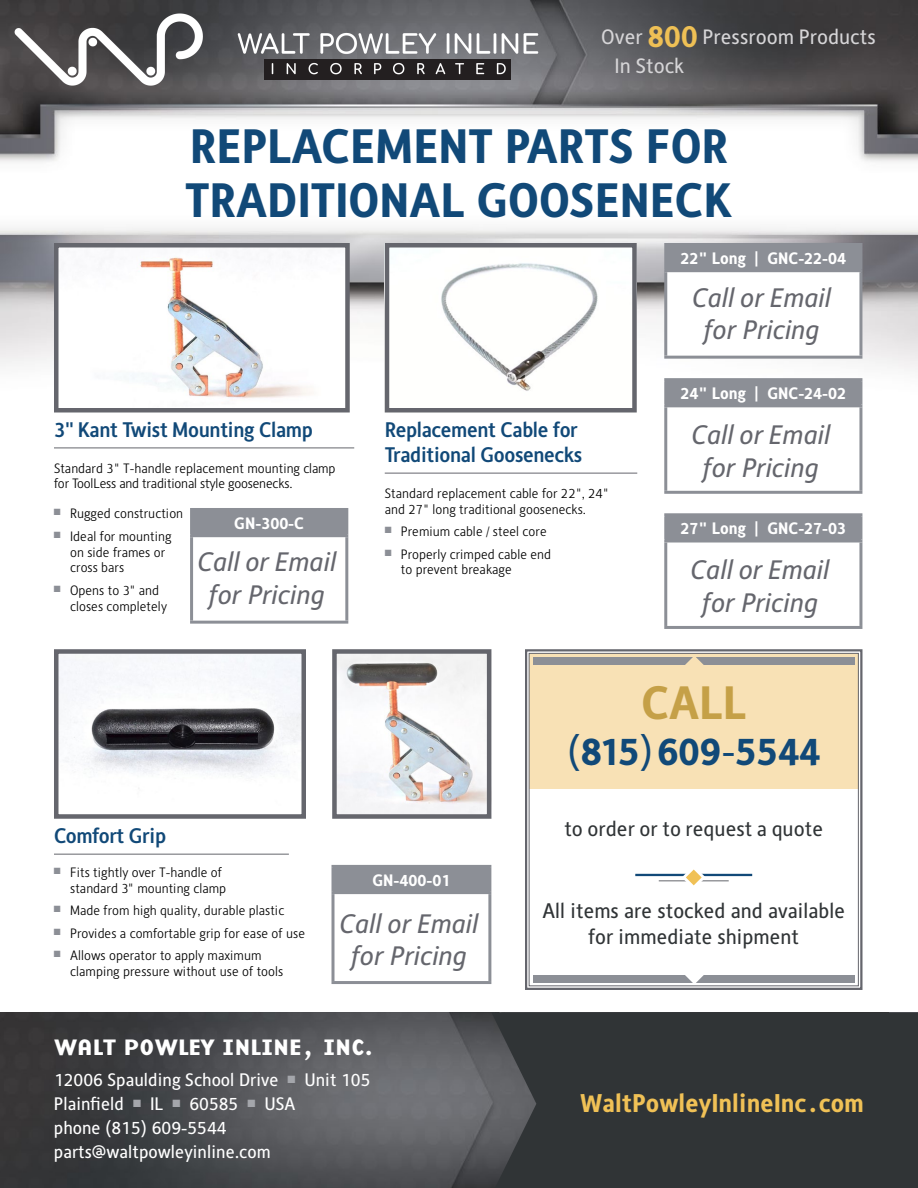
<style>
.page{position:relative;width:918px;height:1188px;background:#fff}
.page>*{position:absolute;margin:0;border:0;box-sizing:border-box;transform-origin:0 0}
.t1{font:700 48px/54px "Alber";color:#114978}
.t2{font:700 46.5px "Alber";color:#c5a047}
.t3{font:700 39px "Alber";color:#114978}
.t4{font:italic 27px/32.5px "Alber New";color:#65666d;text-align:center}
.t5{font:700 25.5px "Alber";color:#f0c156}
.t6{font:700 23.25px "Base Nine";color:#fff}
.t7{font:500 21px/25.2px "Alber";letter-spacing:-.02em;color:#114978}
.t8{font:21px/25.2px "Alber";color:#303436;text-align:center}
.t9{font:21px/29.4px "Alber New";color:#d6d5d7}
.t10{font:21px "Alber New";color:#303436}
.t11{font:18px/24px "Alber";color:#fff}
.t12{font:700 16.5px "Alber";color:#fff}
.t13{font:300 13.5px/15.8px "Alber";color:#000}
.s1{font-weight:700;font-size:30px;color:#efc055}
.s2{font-weight:400}
</style>
<div class="page">
<img style="left:0;top:1012px;width:491px;height:176px">
<div style="left:491px;top:1012px;width:427px;height:176px;background:#303436"></div>
<img style="left:0;top:0;width:918px;height:415px">
<hr style="left:54px;top:448px;width:300px;height:1px;background:#65666d">
<img style="left:59px;top:248px;width:286px;height:159px">
<div style="left:54px;top:243px;width:296px;height:169px;border:4px solid #65666d"></div>
<div style="left:192px;top:509px;width:155px;height:27px;background:#8c8f96"></div>
<hr style="left:190px;top:508px;width:158px;height:3px;background:#8c8f96">
<hr style="left:190px;top:511px;width:3px;height:23px;background:#8c8f96">
<hr style="left:345px;top:511px;width:3px;height:23px;background:#8c8f96">
<hr style="left:190px;top:534px;width:158px;height:3px;background:#8c8f96">
<hr style="left:190px;top:537px;width:3px;height:84px;background:#8c8f96">
<hr style="left:345px;top:537px;width:3px;height:84px;background:#8c8f96">
<hr style="left:190px;top:621px;width:158px;height:3px;background:#8c8f96">
<hr style="left:385px;top:473px;width:252px;height:1px;background:#65666d">
<img style="left:390px;top:248px;width:242px;height:159px">
<div style="left:385px;top:243px;width:252px;height:169px;border:4px solid #65666d"></div>
<div style="left:666px;top:244px;width:195px;height:27px;background:#8c8f96"></div>
<div style="left:666px;top:271px;width:195px;height:86px;background:#fff"></div>
<hr style="left:664px;top:243px;width:198px;height:3px;background:#8c8f96">
<hr style="left:664px;top:246px;width:3px;height:23px;background:#8c8f96">
<hr style="left:859px;top:246px;width:3px;height:23px;background:#8c8f96">
<hr style="left:664px;top:269px;width:198px;height:3px;background:#8c8f96">
<hr style="left:664px;top:272px;width:3px;height:84px;background:#8c8f96">
<hr style="left:859px;top:272px;width:3px;height:84px;background:#8c8f96">
<hr style="left:664px;top:356px;width:198px;height:3px;background:#8c8f96">
<div style="left:666px;top:380px;width:195px;height:26px;background:#8c8f96"></div>
<hr style="left:664px;top:378px;width:198px;height:3px;background:#8c8f96">
<hr style="left:664px;top:381px;width:3px;height:23px;background:#8c8f96">
<hr style="left:859px;top:381px;width:3px;height:23px;background:#8c8f96">
<hr style="left:664px;top:404px;width:198px;height:3px;background:#8c8f96">
<hr style="left:664px;top:407px;width:3px;height:84px;background:#8c8f96">
<hr style="left:859px;top:407px;width:3px;height:84px;background:#8c8f96">
<hr style="left:664px;top:491px;width:198px;height:3px;background:#8c8f96">
<div style="left:666px;top:515px;width:195px;height:26px;background:#8c8f96"></div>
<hr style="left:664px;top:513px;width:198px;height:3px;background:#8c8f96">
<hr style="left:664px;top:516px;width:3px;height:24px;background:#8c8f96">
<hr style="left:859px;top:516px;width:3px;height:24px;background:#8c8f96">
<hr style="left:664px;top:540px;width:198px;height:3px;background:#8c8f96">
<hr style="left:664px;top:543px;width:3px;height:83px;background:#8c8f96">
<hr style="left:859px;top:543px;width:3px;height:83px;background:#8c8f96">
<hr style="left:664px;top:626px;width:198px;height:3px;background:#8c8f96">
<svg style="left:525px;top:649px;width:338px;height:341px"></svg>
<div style="left:529px;top:653px;width:330px;height:333px;border:1px solid #65666d"></div>
<div style="left:534px;top:975px;width:321px;height:8px;background:#8c8f96"></div>
<svg style="left:685px;top:965px;width:19px;height:19px"></svg>
<div style="left:534px;top:657px;width:321px;height:8px;background:#8c8f96"></div>
<svg style="left:685px;top:656px;width:19px;height:19px"></svg>
<hr style="left:54px;top:854px;width:235px;height:1px;background:#65666d">
<img style="left:59px;top:654px;width:242px;height:135px">
<div style="left:54px;top:649px;width:252px;height:170px;border:4px solid #65666d"></div>
<img style="left:337px;top:654px;width:149px;height:160px">
<div style="left:332px;top:649px;width:159px;height:170px;border:4px solid #65666d"></div>
<div style="left:333px;top:866px;width:157px;height:27px;background:#8c8f96"></div>
<hr style="left:332px;top:865px;width:159px;height:3px;background:#8c8f96">
<hr style="left:332px;top:868px;width:2px;height:23px;background:#8c8f96">
<hr style="left:488px;top:868px;width:3px;height:23px;background:#8c8f96">
<hr style="left:332px;top:891px;width:159px;height:3px;background:#8c8f96">
<hr style="left:332px;top:894px;width:2px;height:87px;background:#8c8f96">
<hr style="left:488px;top:894px;width:3px;height:87px;background:#8c8f96">
<hr style="left:332px;top:981px;width:159px;height:3px;background:#8c8f96">
<img style="left:0;top:5px;width:561px;height:90px">
<h3 class="t9" style="left:615px;top:21px;width:263px;text-indent:-13px">Over <span class="s1">800</span> Pressroom Products<br>In Stock</h3>
<h1 class="t1" style="left:185px;top:118px;width:549px">REPLACEMENT PARTS FOR<br>TRADITIONAL GOOSENECK</h1>
<p class="t12" style="left:680px;top:248px;width:167px">22" Long | GNC-22-04</p>
<h3 class="t4" style="left:692px;top:280px;width:140px">Call or Email for Pricing</h3>
<h3 class="t7" style="left:54px;top:416px;width:260px">3" Kant Twist Mounting Clamp</h3>
<p class="t13" style="left:54px;top:460px;width:283px">Standard 3" T-handle replacement mounting clamp for ToolLess and traditional style goosenecks.</p>
<p class="t13" style="left:54px;top:506px;width:131px"><sup>■</sup> Rugged construction</p>
<p class="t13" style="left:70px;top:528px;width:103px;text-indent:-16px"><sup>■</sup> Ideal for mounting on side frames or cross bars</p>
<p class="t13" style="left:70px;top:582px;width:98px;text-indent:-16px"><sup>■</sup> Opens to 3" and closes completely</p>
<p class="t12" style="left:234px;top:512px;width:71px">GN-300-C</p>
<h3 class="t4" style="left:197px;top:544px;width:140px">Call or Email for Pricing</h3>
<h3 class="t7" style="left:385px;top:416px;width:199px">Replacement Cable for<br>Traditional Goosenecks</h3>
<p class="t13" style="left:385px;top:485px;width:226px">Standard replacement cable for 22", 24" and 27" long traditional goosenecks.</p>
<p class="t13" style="left:385px;top:523px;width:164px"><sup>■</sup> Premium cable / steel core</p>
<p class="t13" style="left:401px;top:546px;width:152px;text-indent:-16px"><sup>■</sup> Properly crimped cable end to prevent breakage</p>
<p class="t12" style="left:680px;top:383px;width:167px">24" Long | GNC-24-02</p>
<h3 class="t4" style="left:691px;top:417px;width:140px">Call or Email for Pricing</h3>
<p class="t12" style="left:680px;top:518px;width:167px">27" Long | GNC-27-03</p>
<h3 class="t4" style="left:691px;top:552px;width:140px">Call or Email for Pricing</h3>
<h2 class="t2" style="left:641px;top:672px;width:106px">CALL</h2>
<h3 class="t3" style="left:567px;top:726px;width:255px"><span class="s2">(</span>815<span class="s2">)</span>609<span class="s2">-</span>5544</h3>
<h3 class="t7" style="left:54px;top:823px;width:114px">Comfort Grip</h3>
<p class="t13" style="left:70px;top:864px;width:158px;text-indent:-16px"><sup>■</sup> Fits tightly over T-handle of standard 3" mounting clamp</p>
<p class="t13" style="left:54px;top:902px;width:232px"><sup>■</sup> Made from high quality, durable plastic</p>
<p class="t13" style="left:54px;top:925px;width:253px"><sup>■</sup> Provides a comfortable grip for ease of use</p>
<p class="t13" style="left:70px;top:947px;width:215px;text-indent:-16px"><sup>■</sup> Allows operator to apply maximum clamping pressure without use of tools</p>
<p class="t12" style="left:372px;top:869px;width:80px">GN-400-01</p>
<h3 class="t4" style="left:340px;top:906px;width:140px">Call or Email for Pricing</h3>
<h3 class="t6" style="left:54px;top:1029px;width:322px">WALT POWLEY INLINE, INC.</h3>
<h3 class="t11" style="left:54px;top:1067px;width:318px">12006 Spaulding School Drive <sup>■</sup> Unit 105<br>Plainfield <sup>■</sup> IL <sup>■</sup> 60585 <sup>■</sup> USA<br>phone (815) 609-5544 parts@waltpowleyinline.com</h3>
<h3 class="t10" style="left:564px;top:815px;width:260px">to order or to request a quote</h3>
<h3 class="t8" style="left:542px;top:898px;width:304px">All items are stocked and available for immediate shipment</h3>
<h3 class="t5" style="left:580px;top:1087px;width:285px">WaltPowleyInlineInc.com</h3>
</div>
